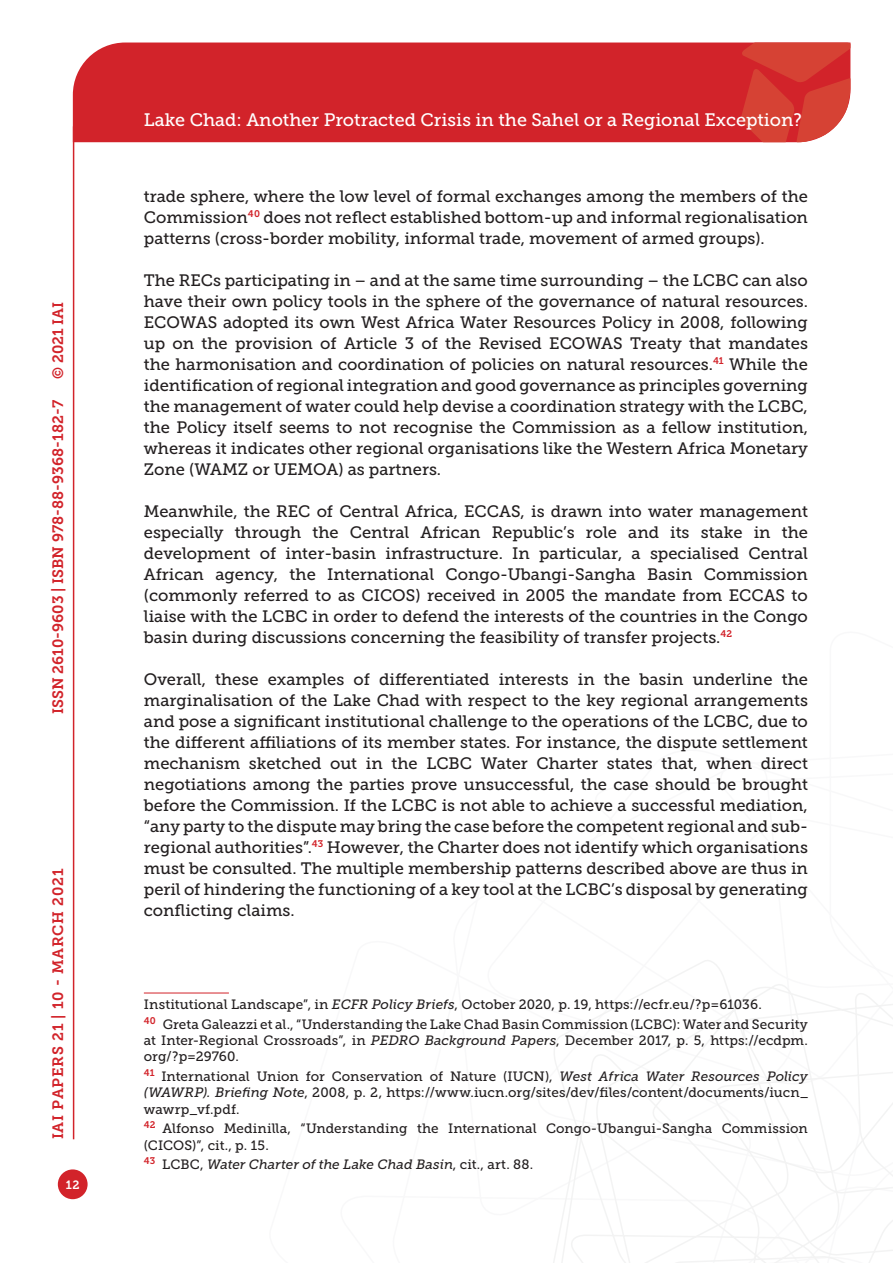
<style>
.page{position:relative;width:893px;height:1263px;background:#fff}
.page>*{position:absolute;margin:0;border:0;box-sizing:border-box;transform-origin:0 0}
.t1{font:18px "Museo Slab 500";color:#fff}
.Testo{font:16.5px/21px "Museo Slab 500";color:#231f20;text-align:justify}
.t2{font:15px "Museo Slab 700";color:#d2232a}
.t3{font:15px "Museo Slab 700";letter-spacing:.05em;color:#d2232a}
.Nota{font:13.5px/16.2px "Museo Slab 500";letter-spacing:.01em;color:#231f20;text-align:justify}
.Nota-2{font:italic 13.5px "Museo Slab 500";color:#231f20}
.t4{font:12px "Museo Slab 700";color:#fff}
.s1{font-style:italic}
.s2{font-style:normal}
</style>
<div class="page">
<svg style="left:553px;top:960px;width:340px;height:303px"></svg>
<div style="left:73px;top:43px;width:668px;height:99px;background:#d2232a"></div>
<svg style="left:741px;top:43px;width:109px;height:99px;background:#d6433b"></svg>
<div style="left:58px;top:1169px;width:30px;height:30px;background:#d2232a;border-radius:50%"></div>
<hr style="left:73px;top:126px;width:1px;height:1013px;background:#d2232a">
<hr style="left:144px;top:993px;width:85px;height:1px;background:#d2232a">
<p class="t2" style="left:50px;top:379px;width:79px;rotate:-90deg">© 2021 IAI</p>
<p class="t2" style="left:49px;top:714px;width:315px;rotate:-90deg">ISSN 2610-9603 | ISBN 978-88-9368-182-7</p>
<p class="t3" style="left:50px;top:1139px;width:272px;rotate:-90deg">IAI PAPERS 21 | 10 - MARCH 2021</p>
<p class="t4" style="left:66px;top:1178px;width:15px">12</p>
<p class="t1" style="left:144px;top:110px;width:660px">Lake Chad: Another Protracted Crisis in the Sahel or a Regional Exception?</p>
<p class="Testo" style="left:144px;top:186px;width:666px">trade sphere, where the low level of formal exchanges among the members of the Commission<sup>40</sup> does not reflect established bottom-up and informal regionalisation patterns (cross-border mobility, informal trade, movement of armed groups).</p>
<p class="Testo" style="left:144px;top:270px;width:666px">The RECs participating in – and at the same time surrounding – the LCBC can also have their own policy tools in the sphere of the governance of natural resources.<br>ECOWAS adopted its own West Africa Water Resources Policy in 2008, following up on the provision of Article 3 of the Revised ECOWAS Treaty that mandates the harmonisation and coordination of policies on natural resources.<sup>41</sup> While the identification of regional integration and good governance as principles governing the management of water could help devise a coordination strategy with the LCBC, the Policy itself seems to not recognise the Commission as a fellow institution, whereas it indicates other regional organisations like the Western Africa Monetary Zone (WAMZ or UEMOA) as partners.</p>
<p class="Testo" style="left:144px;top:501px;width:666px">Meanwhile, the REC of Central Africa, ECCAS, is drawn into water management especially through the Central African Republic’s role and its stake in the development of inter-basin infrastructure. In particular, a specialised Central African agency, the International Congo-Ubangi-Sangha Basin Commission (commonly referred to as CICOS) received in 2005 the mandate from ECCAS to liaise with the LCBC in order to defend the interests of the countries in the Congo basin during discussions concerning the feasibility of transfer projects.<sup>42</sup></p>
<p class="Testo" style="left:144px;top:669px;width:666px">Overall, these examples of differentiated interests in the basin underline the marginalisation of the Lake Chad with respect to the key regional arrangements and pose a significant institutional challenge to the operations of the LCBC, due to the different affiliations of its member states. For instance, the dispute settlement mechanism sketched out in the LCBC Water Charter states that, when direct negotiations among the parties prove unsuccessful, the case should be brought before the Commission. If the LCBC is not able to achieve a successful mediation, “any party to the dispute may bring the case before the competent regional and sub&shy;regional authorities”.<sup>43</sup> However, the Charter does not identify which organisations must be consulted. The multiple membership patterns described above are thus in peril of hindering the functioning of a key tool at the LCBC’s disposal by generating conflicting claims.</p>
<p class="Nota" style="left:144px;top:996px;width:619px">Institutional Landscape”, in <span class="s1">ECFR Policy Briefs</span>, October 2020, p. 19, https://ecfr.eu/?p=61036.</p>
<p class="Nota" style="left:144px;top:1016px;width:666px"><sup>40</sup> Greta Galeazzi et al., “Understanding the Lake Chad Basin Commission (LCBC): Water and Security at Inter-Regional Crossroads”, in <span class="s1">PEDRO Background Papers</span>, December 2017, p. 5, https://ecdpm. org/?p=29760.</p>
<p class="Nota" style="left:144px;top:1068px;width:666px"><sup>41</sup> International Union for Conservation of Nature (IUCN), <span class="s1">West Africa Water Resources Policy (WAWRP). Briefing Note</span>, 2008, p. 2, https://www.iucn.org/sites/dev/files/content/documents/iucn_ wawrp_vf.pdf.</p>
<p class="Nota" style="left:144px;top:1121px;width:665px"><sup>42</sup> Alfonso Medinilla, “Understanding the International Congo-Ubangui-Sangha Commission (CICOS)”, cit., p. 15.</p>
<p class="Nota-2" style="left:144px;top:1157px;width:391px"><sup>43</sup> <span class="s2">LCBC,</span> Water Charter of the Lake Chad Basin<span class="s2">, cit., art. 88.</span></p>
</div>
